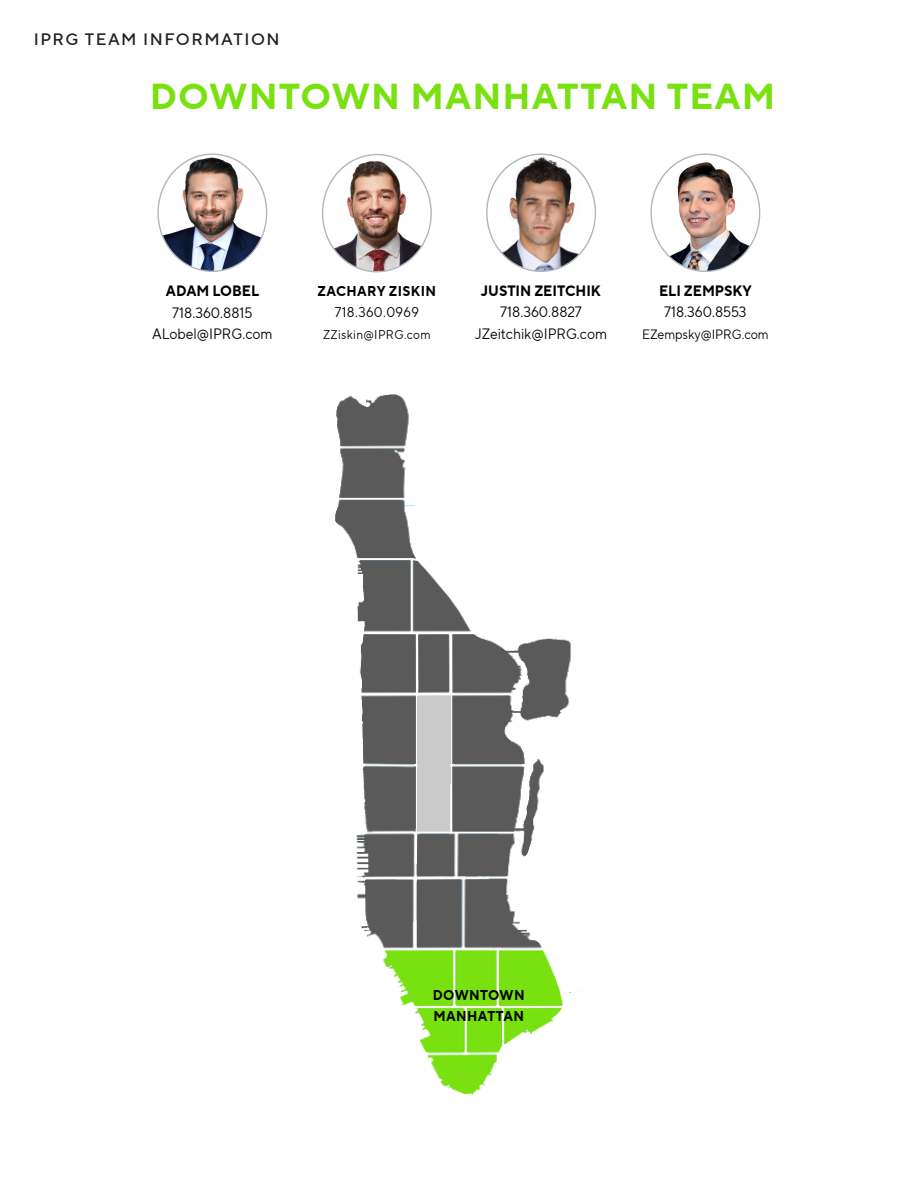
<style>
.page{position:relative;width:918px;height:1188px;background:#fff}
.page>*{position:absolute;margin:0;border:0;box-sizing:border-box;transform-origin:0 0}
.t1{font:700 36px "TT Norms Pro";letter-spacing:.03em;color:#78e10f}
.t2{font:500 16.5px "TT Norms Pro";letter-spacing:.09em;color:#231f20}
.t3{font:15px "TT Norms Pro";color:#000;scale:.93 1}
.t4{font:700 15px "TT Norms Pro";color:#000;scale:.93 1}
.t5{font:700 14.25px "TT Norms Pro";letter-spacing:.03em;color:#000;scale:.93 1}
.t6{font:14.25px "TT Norms Pro";letter-spacing:.03em;color:#000;scale:.93 1}
.t7{font:13.5px "TT Norms Pro";color:#000;scale:.93 1}
.t8{font:12.75px "TT Norms Pro";letter-spacing:.03em;color:#000;scale:.93 1}
</style>
<div class="page">
<img style="left:159px;top:155px;width:108px;height:116px">
<img style="left:323px;top:155px;width:108px;height:117px">
<img style="left:487px;top:155px;width:108px;height:116px">
<img style="left:652px;top:155px;width:108px;height:116px">
<img style="left:335px;top:394px;width:236px;height:700px">
<p class="t2" style="left:34px;top:28px;width:247px">IPRG TEAM INFORMATION</p>
<p class="t1" style="left:150px;top:70px;width:627px">DOWNTOWN MANHATTAN TEAM</p>
<p class="t4" style="left:166px;top:280px;width:102px">ADAM LOBEL</p>
<p class="t3" style="left:172px;top:302px;width:88px">718.360.8815</p>
<p class="t3" style="left:152px;top:323px;width:131px">ALobel@IPRG.com</p>
<p class="t5" style="left:318px;top:280px;width:129px">ZACHARY ZISKIN</p>
<p class="t6" style="left:335px;top:302px;width:92px">718.360.0969</p>
<p class="t8" style="left:323px;top:325px;width:117px">ZZiskin@IPRG.com</p>
<p class="t4" style="left:481px;top:280px;width:130px">JUSTIN ZEITCHIK</p>
<p class="t3" style="left:500px;top:301px;width:89px">718.360.8827</p>
<p class="t3" style="left:475px;top:323px;width:143px">JZeitchik@IPRG.com</p>
<p class="t4" style="left:659px;top:280px;width:101px">ELI ZEMPSKY</p>
<p class="t3" style="left:664px;top:301px;width:90px">718.360.8553</p>
<p class="t7" style="left:642px;top:324px;width:138px">EZempsky@IPRG.com</p>
<p class="t5" style="left:433px;top:984px;width:100px">DOWNTOWN</p>
<p class="t5" style="left:434px;top:1006px;width:99px">MANHATTAN</p>
</div>
